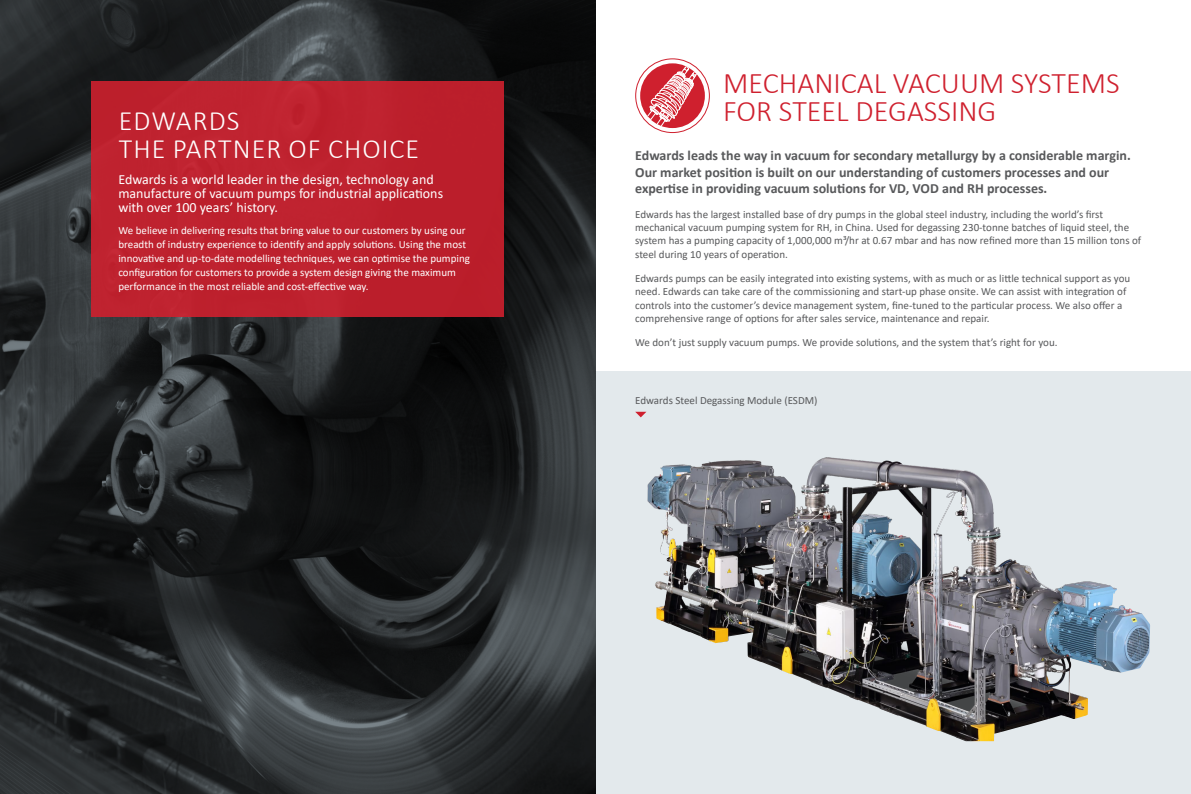
<style>
.page{position:relative;width:1191px;height:794px;background:#fff}
.page>*{position:absolute;margin:0;border:0;box-sizing:border-box;transform-origin:0 0}
.t1{font:300 30px/28px "Calibri";color:#cf202e}
.t2{font:300 28px/28px "Calibri";letter-spacing:.035em;color:#fff}
.t3{font:700 14px/16.8px "Calibri";color:#58595b}
.t4{font:14px/14px "Calibri";color:#fff}
.t5{font:11px/13.2px "Calibri";color:#58595b}
.t6{font:11px/14px "Calibri";color:#fff}
</style>
<div class="page">
<svg style="left:595px;top:371px;width:596px;height:423px;background:#babfc2"></svg>
<img style="left:647px;top:457px;width:178px;height:53px">
<img style="left:0;top:0;width:595px;height:794px">
<div style="left:91px;top:81px;width:413px;height:236px;background:#be212e"></div>
<div style="left:640px;top:63px;width:65px;height:65px;background:#cf202e;border-radius:50%"></div>
<svg style="left:645px;top:66px;width:54px;height:63px"></svg>
<div style="left:635px;top:58px;width:75px;height:75px;border:1px solid #cf202e;border-radius:50%"></div>
<svg style="left:635px;top:412px;width:11px;height:5px"></svg>
<h2 class="t2" style="left:119px;top:107px;width:302px">EDWARDS<br>THE PARTNER OF CHOICE</h2>
<p class="t4" style="left:118px;top:172px;width:326px">Edwards is a world leader in the design, technology and manufacture of vacuum pumps for industrial applications with over 100 years’ history.</p>
<p class="t6" style="left:118px;top:223px;width:353px">We believe in delivering results that bring value to our customers by using our breadth of industry experience to identify and apply solutions. Using the most innovative and up-to-date modelling techniques, we can optimise the pumping configuration for customers to provide a system design giving the maximum performance in the most reliable and cost-effective way.</p>
<h1 class="t1" style="left:723px;top:69px;width:398px">MECHANICAL VACUUM SYSTEMS<br>FOR STEEL DEGASSING</h1>
<p class="t3" style="left:635px;top:147px;width:497px">Edwards leads the way in vacuum for secondary metallurgy by a considerable margin.<br>Our market position is built on our understanding of customers processes and our expertise in providing vacuum solutions for VD, VOD and RH processes.</p>
<p class="t5" style="left:635px;top:207px;width:507px">Edwards has the largest installed base of dry pumps in the global steel industry, including the world’s first mechanical vacuum pumping system for RH, in China. Used for degassing 230-tonne batches of liquid steel, the system has a pumping capacity of 1,000,000 m³/hr at 0.67 mbar and has now refined more than 15 million tons of steel during 10 years of operation.</p>
<p class="t5" style="left:635px;top:272px;width:497px">Edwards pumps can be easily integrated into existing systems, with as much or as little technical support as you need. Edwards can take care of the commissioning and start-up phase onsite. We can assist with integration of controls into the customer’s device management system, fine-tuned to the particular process. We also offer a comprehensive range of options for after sales service, maintenance and repair.</p>
<p class="t5" style="left:635px;top:336px;width:424px">We don’t just supply vacuum pumps. We provide solutions, and the system that’s right for you.</p>
<p class="t5" style="left:635px;top:394px;width:184px">Edwards Steel Degassing Module (ESDM)</p>
</div>
